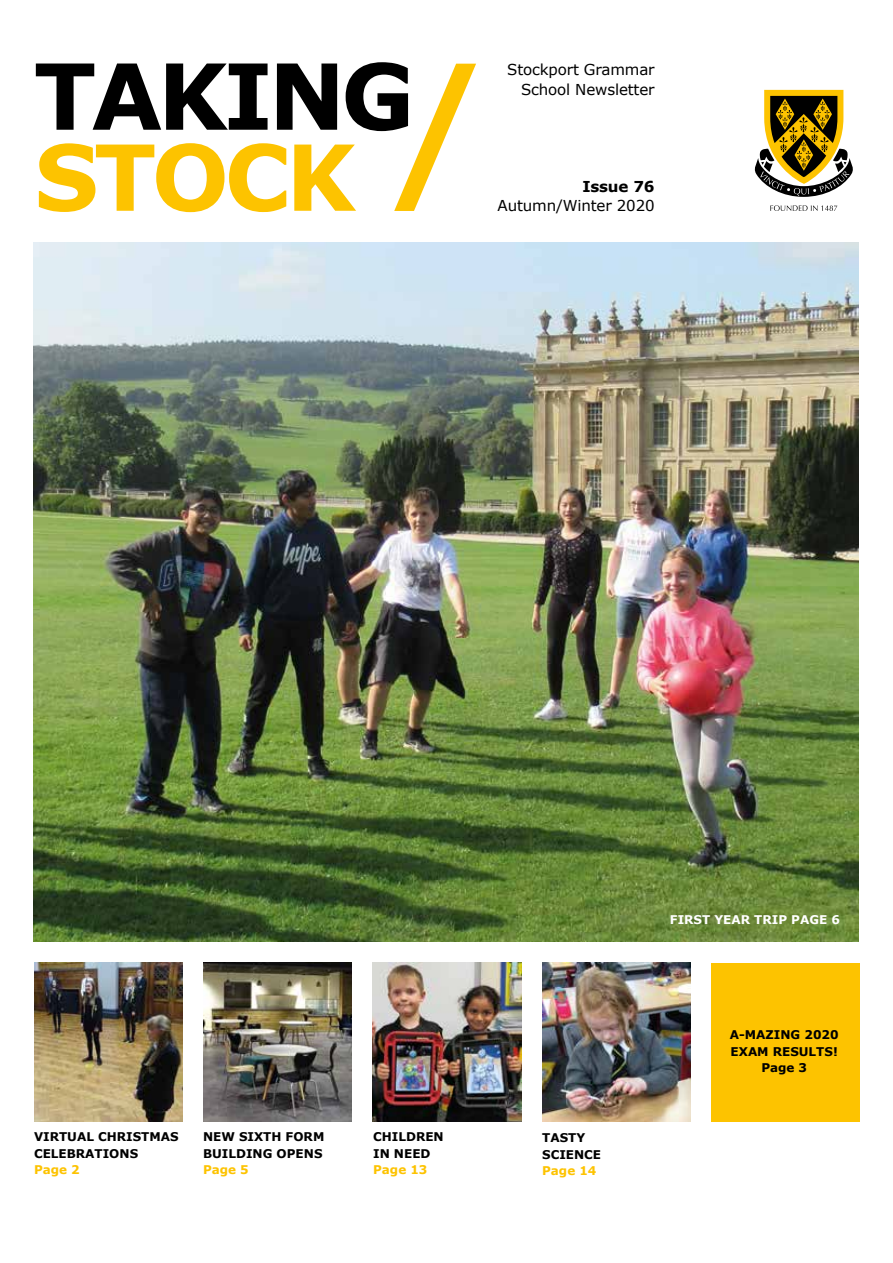
<style>
.page{position:relative;width:893px;height:1263px;background:#fff}
.page>*{position:absolute;margin:0;border:0;box-sizing:border-box;transform-origin:0 0}
.t1{font:700 91.05px "Verdana";letter-spacing:-.05em;color:#000}
.t2{font:700 91.05px "Verdana";letter-spacing:-.05em;color:#fdc300}
.t3{font:15px/19.5px "Verdana";letter-spacing:-.01em;color:#000;text-align:right}
.t4{font:700 15px "Verdana";letter-spacing:-.01em;color:#000}
.t5{font:700 12px/16.5px "Verdana";color:#000}
.t6{font:700 12px "Verdana";color:#fdc300}
.t7{font:700 12px "Verdana";color:#fff}
</style>
<div class="page">
<div style="left:711px;top:963px;width:148px;height:158px;background:#fdc300"></div>
<img style="left:34px;top:963px;width:148px;height:158px">
<img style="left:203px;top:963px;width:148px;height:158px">
<img style="left:34px;top:242px;width:824px;height:700px">
<svg style="left:394px;top:64px;width:82px;height:147px"></svg>
<svg style="left:754px;top:89px;width:99px;height:122px"></svg>
<img style="left:373px;top:963px;width:148px;height:158px">
<img style="left:542px;top:963px;width:149px;height:158px">
<h1 class="t1" style="left:34px;top:37px;width:382px">TAKING</h1>
<h1 class="t2" style="left:34px;top:118px;width:324px">STOCK</h1>
<p class="t3" style="left:507px;top:60px;width:149px">Stockport Grammar<br>School Newsletter</p>
<p class="t4" style="left:582px;top:177px;width:74px">Issue 76</p>
<p class="t3" style="left:498px;top:196px;width:159px">Autumn/Winter 2020</p>
<p class="t5" style="left:34px;top:1129px;width:146px">VIRTUAL CHRISTMAS<br>CELEBRATIONS</p>
<p class="t6" style="left:34px;top:1162px;width:47px">Page 2</p>
<p class="t5" style="left:203px;top:1129px;width:123px">NEW SIXTH FORM<br>BUILDING OPENS</p>
<p class="t6" style="left:203px;top:1162px;width:47px">Page 5</p>
<p class="t5" style="left:373px;top:1129px;width:72px">CHILDREN<br>IN NEED</p>
<p class="t6" style="left:373px;top:1162px;width:56px">Page 13</p>
<p class="t5" style="left:542px;top:1130px;width:61px">TASTY<br>SCIENCE</p>
<p class="t6" style="left:542px;top:1163px;width:56px">Page 14</p>
<p class="t7" style="left:670px;top:912px;width:172px">FIRST YEAR TRIP PAGE 6</p>
<p class="t5" style="left:730px;top:1026px;width:110px;text-align:center">A-MAZING 2020<br>EXAM RESULTS!<br>Page 3</p>
</div>
